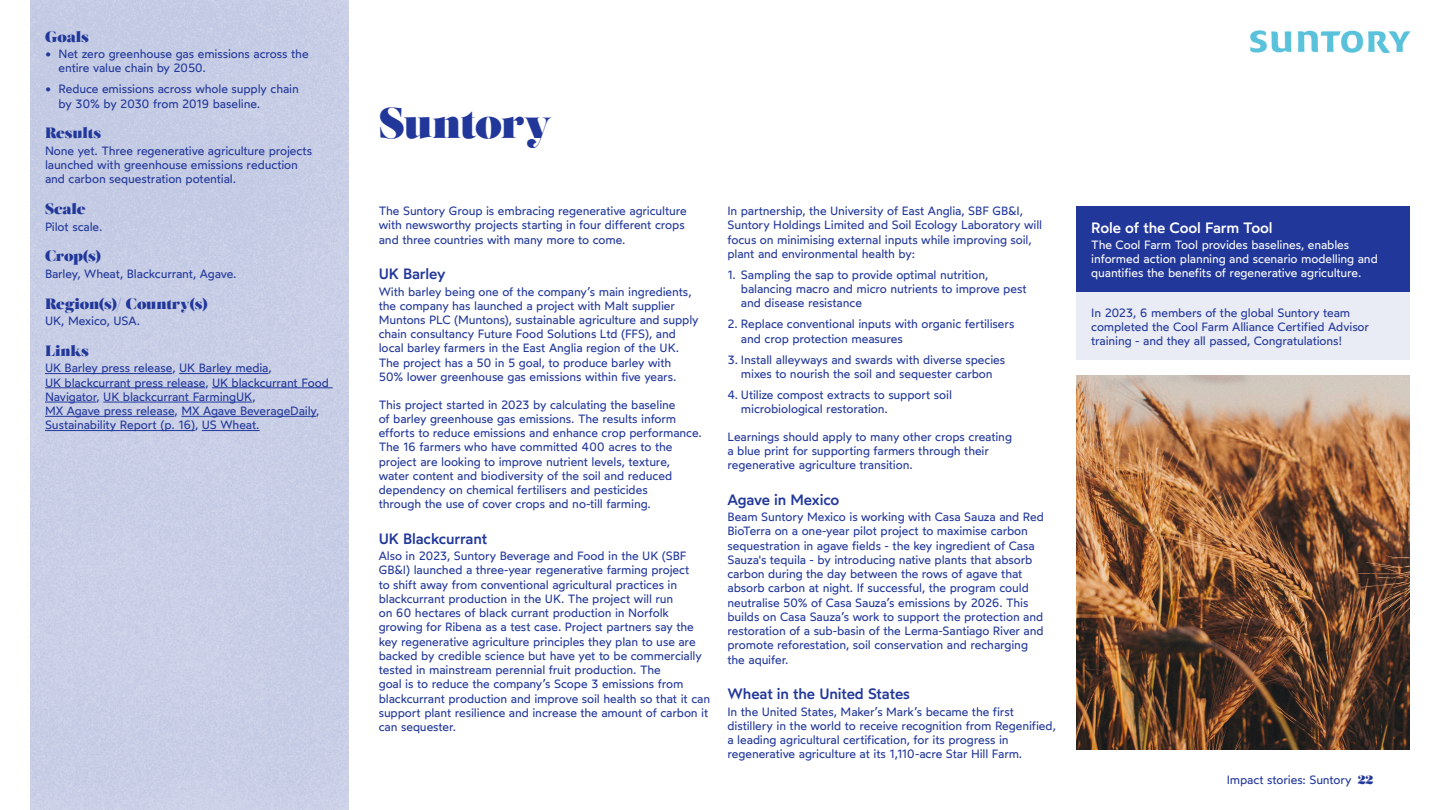
<style>
.page{position:relative;width:1440px;height:810px;background:#fff}
.page>*{position:absolute;margin:0;border:0;box-sizing:border-box;transform-origin:0 0}
.t1{font:42.75px "Salome";letter-spacing:-.025em;color:#21379a}
.t2{font:500 15px "Wotfard";letter-spacing:-.01em;color:#21379a}
.t3{font:15px "Salome";letter-spacing:-.01em;color:#21379a}
.t4{font:500 15px "Wotfard";letter-spacing:-.005em;color:#fff}
.t5{font:12px/14.2px "Wotfard";letter-spacing:-.01em;color:#21379a}
.t6{font:12px/14.2px "Wotfard";letter-spacing:-.01em;color:#fff}
.s1{font-family:"Salome"}
</style>
<div class="page">
<img style="left:1076px;top:375px;width:334px;height:375px">
<div style="left:30px;top:0;width:319px;height:810px;background:#c8cee5"></div>
<hr style="left:45px;top:373px;width:127px;height:1px;background:#21379a">
<hr style="left:179px;top:373px;width:89px;height:1px;background:#21379a">
<hr style="left:45px;top:388px;width:160px;height:1px;background:#21379a">
<hr style="left:212px;top:388px;width:121px;height:1px;background:#21379a">
<hr style="left:45px;top:402px;width:51px;height:1px;background:#21379a">
<hr style="left:103px;top:402px;width:149px;height:1px;background:#21379a">
<hr style="left:45px;top:416px;width:129px;height:1px;background:#21379a">
<hr style="left:181px;top:416px;width:135px;height:1px;background:#21379a">
<hr style="left:45px;top:430px;width:150px;height:1px;background:#21379a">
<hr style="left:202px;top:430px;width:58px;height:1px;background:#21379a">
<div style="left:1076px;top:206px;width:334px;height:86px;background:#21379a"></div>
<div style="left:1076px;top:292px;width:334px;height:68px;background:#e9ebf5"></div>
<img style="left:1250px;top:30px;width:161px;height:24px">
<p class="t3" style="left:45px;top:26px;width:45px">Goals</p>
<p class="t5" style="left:58px;top:46px;width:252px;text-indent:-14px">• Net zero greenhouse gas emissions across the entire value chain by 2050.</p>
<p class="t5" style="left:58px;top:82px;width:242px;text-indent:-14px">• Reduce emissions across whole supply chain by 30% by 2030 from 2019 baseline.</p>
<p class="t3" style="left:45px;top:123px;width:58px">Results</p>
<p class="t5" style="left:45px;top:143px;width:269px">None yet. Three regenerative agriculture projects launched with greenhouse emissions reduction and carbon sequestration potential.</p>
<p class="t3" style="left:45px;top:199px;width:42px">Scale</p>
<p class="t5" style="left:45px;top:219px;width:59px">Pilot scale.</p>
<p class="t3" style="left:45px;top:246px;width:58px">Crop(s)</p>
<p class="t5" style="left:45px;top:266px;width:193px">Barley, Wheat, Blackcurrant, Agave.</p>
<p class="t3" style="left:45px;top:293px;width:164px">Region(s)/ Country(s)</p>
<p class="t5" style="left:45px;top:313px;width:97px">UK, Mexico, USA.</p>
<p class="t3" style="left:45px;top:341px;width:46px">Links</p>
<p class="t5" style="left:45px;top:361px;width:286px">UK Barley press release, UK Barley media,<br>UK blackcurrant press release, UK blackcurrant Food Navigator, UK blackcurrant FarmingUK,<br>MX Agave press release, MX Agave BeverageDaily, Sustainability Report (p. 16), US Wheat.</p>
<h1 class="t1" style="left:379px;top:94px;width:175px">Suntory</h1>
<p class="t5" style="left:379px;top:204px;width:309px">The Suntory Group is embracing regenerative agriculture with newsworthy projects starting in four different crops and three countries with many more to come.</p>
<p class="t2" style="left:379px;top:264px;width:68px">UK Barley</p>
<p class="t5" style="left:379px;top:284px;width:321px">With barley being one of the company’s main ingredients, the company has launched a project with Malt supplier Muntons PLC (Muntons), sustainable agriculture and supply chain consultancy Future Food Solutions Ltd (FFS), and local barley farmers in the East Anglia region of the UK.<br>The project has a 50 in 5 goal, to produce barley with 50% lower greenhouse gas emissions within five years.</p>
<p class="t5" style="left:379px;top:397px;width:325px">This project started in 2023 by calculating the baseline<br>of barley greenhouse gas emissions. The results inform efforts to reduce emissions and enhance crop performance.<br>The 16 farmers who have committed 400 acres to the project are looking to improve nutrient levels, texture, water content and biodiversity of the soil and reduced dependency on chemical fertilisers and pesticides<br>through the use of cover crops and no-till farming.</p>
<p class="t2" style="left:379px;top:529px;width:110px">UK Blackcurrant</p>
<p class="t5" style="left:379px;top:549px;width:333px">Also in 2023, Suntory Beverage and Food in the UK (SBF GB&amp;I) launched a three-year regenerative farming project<br>to shift away from conventional agricultural practices in blackcurrant production in the UK. The project will run<br>on 60 hectares of black currant production in Norfolk growing for Ribena as a test case. Project partners say the key regenerative agriculture principles they plan to use are backed by credible science but have yet to be commercially tested in mainstream perennial fruit production. The<br>goal is to reduce the company’s Scope 3 emissions from blackcurrant production and improve soil health so that it can support plant resilience and increase the amount of carbon it can sequester.</p>
<p class="t5" style="left:727px;top:204px;width:316px">In partnership, the University of East Anglia, SBF GB&amp;I, Suntory Holdings Limited and Soil Ecology Laboratory will focus on minimising external inputs while improving soil, plant and environmental health by:</p>
<p class="t5" style="left:741px;top:267px;width:287px;text-indent:-14px">1. Sampling the sap to provide optimal nutrition, balancing macro and micro nutrients to improve pest and disease resistance</p>
<p class="t5" style="left:741px;top:317px;width:275px;text-indent:-14px">2. Replace conventional inputs with organic fertilisers and crop protection measures</p>
<p class="t5" style="left:727px;top:352px;width:279px;text-align:center">3. Install alleyways and swards with diverse species mixes to nourish the soil and sequester carbon</p>
<p class="t5" style="left:741px;top:387px;width:213px;text-indent:-14px">4. Utilize compost extracts to support soil microbiological restoration.</p>
<p class="t5" style="left:727px;top:429px;width:286px">Learnings should apply to many other crops creating a blue print for supporting farmers through their regenerative agriculture transition.</p>
<p class="t2" style="left:728px;top:490px;width:113px">Agave in Mexico</p>
<p class="t5" style="left:728px;top:510px;width:318px">Beam Suntory Mexico is working with Casa Sauza and Red BioTerra on a one-year pilot project to maximise carbon sequestration in agave fields - the key ingredient of Casa Sauza's tequila - by introducing native plants that absorb carbon during the day between the rows of agave that absorb carbon at night. If successful, the program could neutralise 50% of Casa Sauza’s emissions by 2026. This builds on Casa Sauza’s work to support the protection and restoration of a sub-basin of the Lerma-Santiago River and promote reforestation, soil conservation and recharging the aquifer.</p>
<p class="t2" style="left:728px;top:684px;width:184px">Wheat in the United States</p>
<p class="t5" style="left:728px;top:704px;width:330px">In the United States, Maker’s Mark’s became the first distillery in the world to receive recognition from Regenified, a leading agricultural certification, for its progress in regenerative agriculture at its 1,110-acre Star Hill Farm.</p>
<p class="t4" style="left:1091px;top:218px;width:183px">Role of the Cool Farm Tool</p>
<p class="t6" style="left:1091px;top:237px;width:288px">The Cool Farm Tool provides baselines, enables informed action planning and scenario modelling and quantifies the benefits of regenerative agriculture.</p>
<p class="t5" style="left:1091px;top:305px;width:279px">In 2023, 6 members of the global Suntory team completed the Cool Farm Alliance Certified Advisor training - and they all passed, Congratulations!</p>
<p class="t5" style="left:1227px;top:773px;width:148px">Impact stories: Suntory <span class="s1">22</span></p>
</div>
